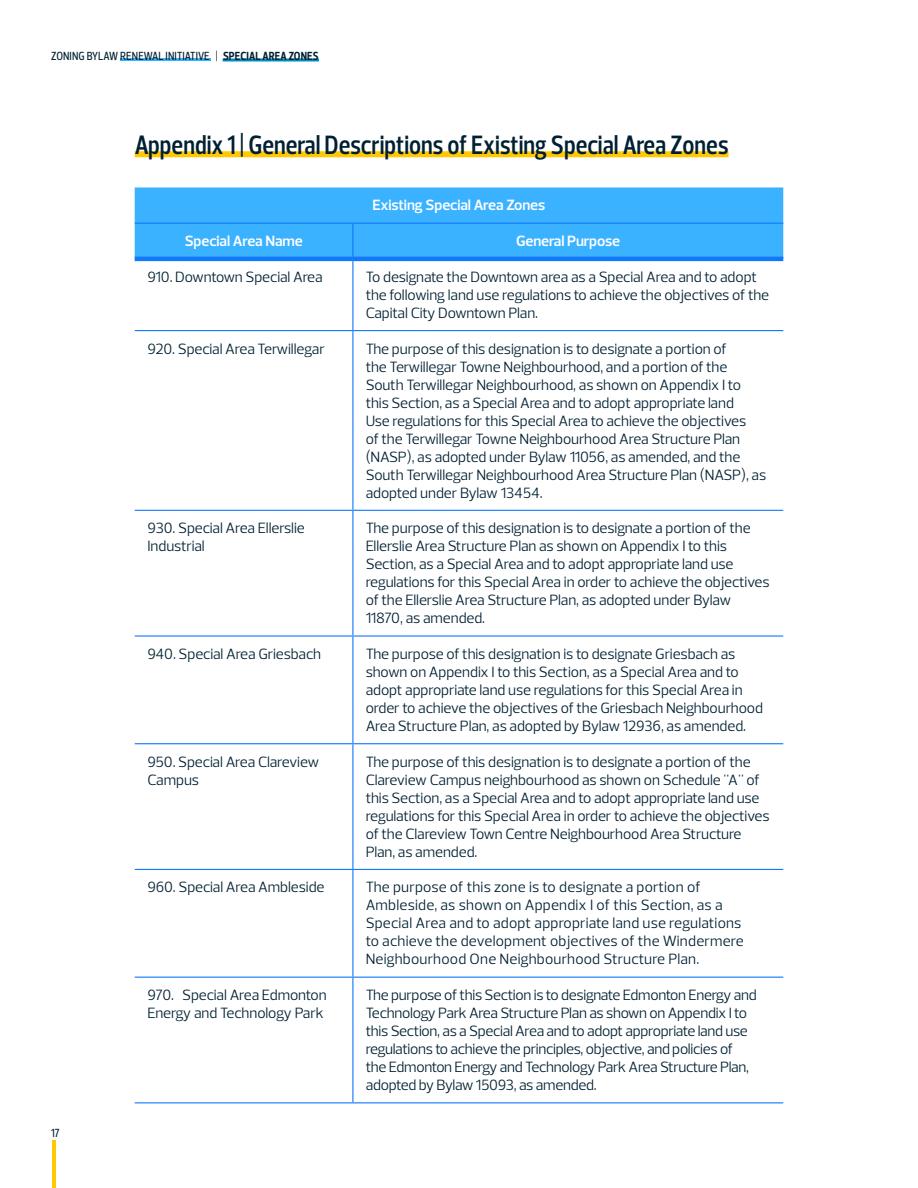
<style>
.page{position:relative;width:918px;height:1188px;background:#fff}
.page>*{position:absolute;margin:0;border:0;box-sizing:border-box;transform-origin:0 0}
.t1{font:600 27px "Prelo Condensed";color:#002032}
.t2{font:15px/18px "Prelo";letter-spacing:-.01em;color:#002032}
.t3{font:15px/18px "Prelo";letter-spacing:.015em;color:#002032}
.t4{font:600 15px "Prelo";letter-spacing:-.005em;color:#fff}
.t5{font:500 12px "Prelo Condensed";letter-spacing:.005em;color:#002032}
.s1{font-weight:700}
</style>
<div class="page">
<hr style="left:120px;top:58px;width:91px;height:3px;background:#3bb2ff">
<hr style="left:223px;top:58px;width:96px;height:3px;background:#008dc4">
<hr style="left:52px;top:1141px;width:4px;height:47px;background:#ffc800">
<div style="left:135px;top:151px;width:594px;height:6px;background:#ffc800"></div>
<div style="left:135px;top:187px;width:648px;height:70px;background:#3bb2ff"></div>
<hr style="left:352px;top:224px;width:1px;height:33px;background:#1178f9">
<hr style="left:352px;top:261px;width:1px;height:69px;background:#1178f9">
<hr style="left:135px;top:330px;width:218px;height:1px;background:#1178f9">
<hr style="left:353px;top:330px;width:430px;height:1px;background:#1178f9">
<hr style="left:352px;top:331px;width:1px;height:179px;background:#1178f9">
<hr style="left:135px;top:510px;width:218px;height:1px;background:#1178f9">
<hr style="left:353px;top:510px;width:430px;height:1px;background:#1178f9">
<hr style="left:352px;top:511px;width:1px;height:124px;background:#1178f9">
<hr style="left:135px;top:635px;width:218px;height:2px;background:#1178f9">
<hr style="left:353px;top:635px;width:430px;height:2px;background:#1178f9">
<hr style="left:352px;top:637px;width:1px;height:106px;background:#1178f9">
<hr style="left:135px;top:743px;width:218px;height:1px;background:#1178f9">
<hr style="left:353px;top:743px;width:430px;height:1px;background:#1178f9">
<hr style="left:352px;top:744px;width:1px;height:125px;background:#1178f9">
<hr style="left:135px;top:869px;width:218px;height:1px;background:#1178f9">
<hr style="left:353px;top:869px;width:430px;height:1px;background:#1178f9">
<hr style="left:352px;top:870px;width:1px;height:107px;background:#1178f9">
<hr style="left:135px;top:977px;width:218px;height:1px;background:#1178f9">
<hr style="left:353px;top:977px;width:430px;height:1px;background:#1178f9">
<hr style="left:352px;top:978px;width:1px;height:124px;background:#1178f9">
<hr style="left:135px;top:1102px;width:218px;height:1px;background:#1178f9">
<hr style="left:353px;top:1102px;width:430px;height:1px;background:#1178f9">
<hr style="left:135px;top:257px;width:218px;height:4px;background:#1178f9">
<hr style="left:353px;top:257px;width:430px;height:4px;background:#1178f9">
<hr style="left:135px;top:223px;width:218px;height:1px;background:#1178f9">
<hr style="left:353px;top:223px;width:430px;height:1px;background:#1178f9">
<p class="t5" style="left:51px;top:49px;width:269px">ZONING BYLAW RENEWAL INITIATIVE | <span class="s1">SPECIAL AREA ZONES</span></p>
<h1 class="t1" style="left:135px;top:129px;width:595px">Appendix 1 | General Descriptions of Existing Special Area Zones</h1>
<p class="t4" style="left:373px;top:197px;width:174px">Existing Special Area Zones</p>
<p class="t5" style="left:51px;top:1125px;width:10px">17</p>
<p class="t4" style="left:185px;top:233px;width:120px">Special Area Name</p>
<p class="t4" style="left:516px;top:233px;width:106px">General Purpose</p>
<p class="t2" style="left:147px;top:268px;width:177px">910. Downtown Special Area</p>
<p class="t2" style="left:366px;top:268px;width:405px">To designate the Downtown area as a Special Area and to adopt the following land use regulations to achieve the objectives of the<br>Capital City Downtown Plan.</p>
<p class="t2" style="left:147px;top:339px;width:179px">920. Special Area Terwillegar</p>
<p class="t2" style="left:366px;top:339px;width:402px">The purpose of this designation is to designate a portion of<br>the Terwillegar Towne Neighbourhood, and a portion of the South Terwillegar Neighbourhood, as shown on Appendix I to this Section, as a Special Area and to adopt appropriate land<br>Use regulations for this Special Area to achieve the objectives<br>of the Terwillegar Towne Neighbourhood Area Structure Plan (NASP), as adopted under Bylaw 11056, as amended, and the South Terwillegar Neighbourhood Area Structure Plan (NASP), as adopted under Bylaw 13454.</p>
<p class="t2" style="left:147px;top:519px;width:159px">930. Special Area Ellerslie<br>Industrial</p>
<p class="t2" style="left:366px;top:519px;width:405px">The purpose of this designation is to designate a portion of the Ellerslie Area Structure Plan as shown on Appendix I to this Section, as a Special Area and to adopt appropriate land use regulations for this Special Area in order to achieve the objectives of the Ellerslie Area Structure Plan, as adopted under Bylaw 11870, as amended.</p>
<p class="t2" style="left:147px;top:645px;width:175px">940. Special Area Griesbach</p>
<p class="t2" style="left:366px;top:645px;width:399px">The purpose of this designation is to designate Griesbach as shown on Appendix I to this Section, as a Special Area and to adopt appropriate land use regulations for this Special Area in order to achieve the objectives of the Griesbach Neighbourhood Area Structure Plan, as adopted by Bylaw 12936, as amended.</p>
<p class="t2" style="left:147px;top:753px;width:173px">950. Special Area Clareview<br>Campus</p>
<p class="t2" style="left:366px;top:753px;width:405px">The purpose of this designation is to designate a portion of the Clareview Campus neighbourhood as shown on Schedule "A" of this Section, as a Special Area and to adopt appropriate land use regulations for this Special Area in order to achieve the objectives of the Clareview Town Centre Neighbourhood Area Structure Plan, as amended.</p>
<p class="t2" style="left:147px;top:878px;width:179px">960. Special Area Ambleside</p>
<p class="t3" style="left:366px;top:878px;width:380px">The purpose of this zone is to designate a portion of Ambleside, as shown on Appendix I of this Section, as a Special Area and to adopt appropriate land use regulations to achieve the development objectives of the Windermere Neighbourhood One Neighbourhood Structure Plan.</p>
<p class="t2" style="left:147px;top:986px;width:181px">970. Special Area Edmonton<br>Energy and Technology Park</p>
<p class="t2" style="left:366px;top:986px;width:393px">The purpose of this Section is to designate Edmonton Energy and Technology Park Area Structure Plan as shown on Appendix I to this Section, as a Special Area and to adopt appropriate land use regulations to achieve the principles, objective, and policies of the Edmonton Energy and Technology Park Area Structure Plan, adopted by Bylaw 15093, as amended.</p>
</div>
